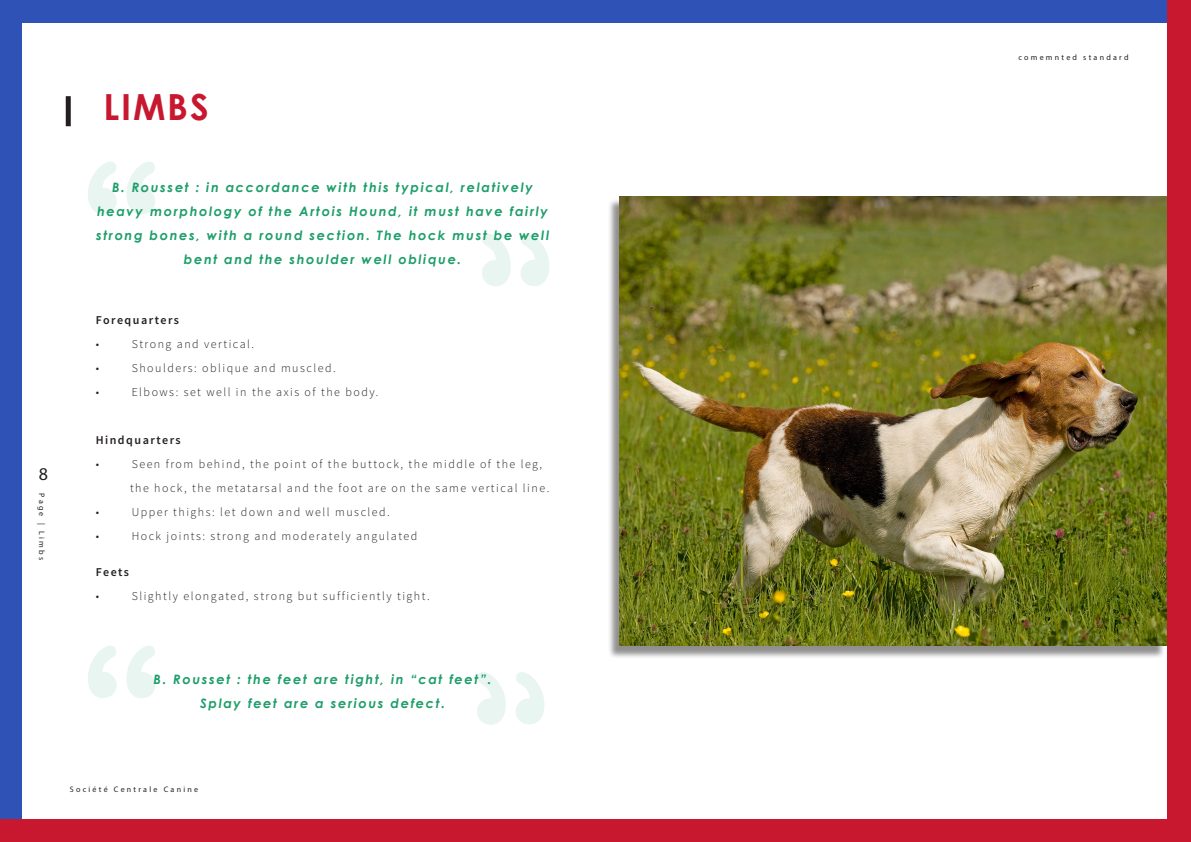
<style>
.page{position:relative;width:1191px;height:842px;background:#c7182f}
.page>*{position:absolute;margin:0;border:0;box-sizing:border-box;transform-origin:0 0}
.Heading_36_pt{font:700 36px "Century Gothic";letter-spacing:.05em;color:#c7182f}
.t1{font:18px "Myriad Pro";color:#231f20}
.Body_9_pt{font:italic 700 13px/24px "Century Gothic";letter-spacing:.125em;color:#1d9e6a;text-align:center}
.Body_9_pt-2{font:300 12px "Source Sans Pro";letter-spacing:.125em;color:#231f20}
.Body_9_pt-3{font:600 12px "Source Sans Pro";letter-spacing:.125em;color:#231f20}
.Caption_8_pt{font:8px "Myriad Pro";letter-spacing:.28em;color:#231f20}
</style>
<div class="page">
<div style="left:0;top:0;width:1166px;height:819px;background:#2e52b5"></div>
<div style="left:22px;top:23px;width:1144px;height:796px;background:#fff"></div>
<div style="left:66px;top:96px;width:5px;height:30px;background:#231f20"></div>
<svg style="left:482px;top:234px;width:67px;height:52px"></svg>
<svg style="left:88px;top:162px;width:67px;height:52px"></svg>
<div style="left:608px;top:198px;width:557px;height:460px;background:#231f20;opacity:.5"></div>
<img style="left:619px;top:196px;width:547px;height:450px">
<svg style="left:477px;top:672px;width:67px;height:53px"></svg>
<svg style="left:88px;top:646px;width:67px;height:52px"></svg>
<h2 class="t1" style="left:39px;top:463px;width:11px">8</h2>
<p class="Caption_8_pt" style="left:47px;top:493px;width:68px;rotate:90deg">Page | Limbs</p>
<p class="Heading_36_pt" style="left:104px;top:80px;width:107px">LIMBS</p>
<p class="Body_9_pt" style="left:96px;top:175px;width:454px">B. Rousset : in accordance with this typical, relatively heavy morphology of the Artois Hound, it must have fairly strong bones, with a round section. The hock must be well bent and the shoulder well oblique.</p>
<p class="Body_9_pt-3" style="left:96px;top:312px;width:85px">Forequarters</p>
<p class="Body_9_pt-2" style="left:96px;top:337px;width:5px">•</p>
<p class="Body_9_pt-2" style="left:132px;top:337px;width:124px">Strong and vertical.</p>
<p class="Body_9_pt-2" style="left:96px;top:361px;width:5px">•</p>
<p class="Body_9_pt-2" style="left:132px;top:361px;width:205px">Shoulders: oblique and muscled.</p>
<p class="Body_9_pt-2" style="left:96px;top:385px;width:5px">•</p>
<p class="Body_9_pt-2" style="left:132px;top:385px;width:248px">Elbows: set well in the axis of the body.</p>
<p class="Body_9_pt-3" style="left:96px;top:432px;width:87px">Hindquarters</p>
<p class="Body_9_pt-2" style="left:96px;top:457px;width:5px">•</p>
<p class="Body_9_pt-2" style="left:132px;top:457px;width:412px">Seen from behind, the point of the buttock, the middle of the leg,</p>
<p class="Body_9_pt-2" style="left:130px;top:481px;width:421px">the hock, the metatarsal and the foot are on the same vertical line.</p>
<p class="Body_9_pt-2" style="left:96px;top:505px;width:5px">•</p>
<p class="Body_9_pt-2" style="left:132px;top:505px;width:260px">Upper thighs: let down and well muscled.</p>
<p class="Body_9_pt-2" style="left:96px;top:529px;width:5px">•</p>
<p class="Body_9_pt-2" style="left:132px;top:529px;width:287px">Hock joints: strong and moderately angulated</p>
<p class="Body_9_pt-3" style="left:96px;top:564px;width:35px">Feets</p>
<p class="Body_9_pt-2" style="left:96px;top:589px;width:5px">•</p>
<p class="Body_9_pt-2" style="left:132px;top:589px;width:300px">Slightly elongated, strong but sufficiently tight.</p>
<p class="Body_9_pt" style="left:154px;top:667px;width:339px">B. Rousset : the feet are tight, in “cat feet”.</p>
<p class="Body_9_pt" style="left:200px;top:691px;width:246px">Splay feet are a serious defect.</p>
<p class="Caption_8_pt" style="left:70px;top:784px;width:130px">Société Centrale Canine</p>
<p class="Caption_8_pt" style="left:1018px;top:52px;width:112px">comemnted standard</p>
</div>
